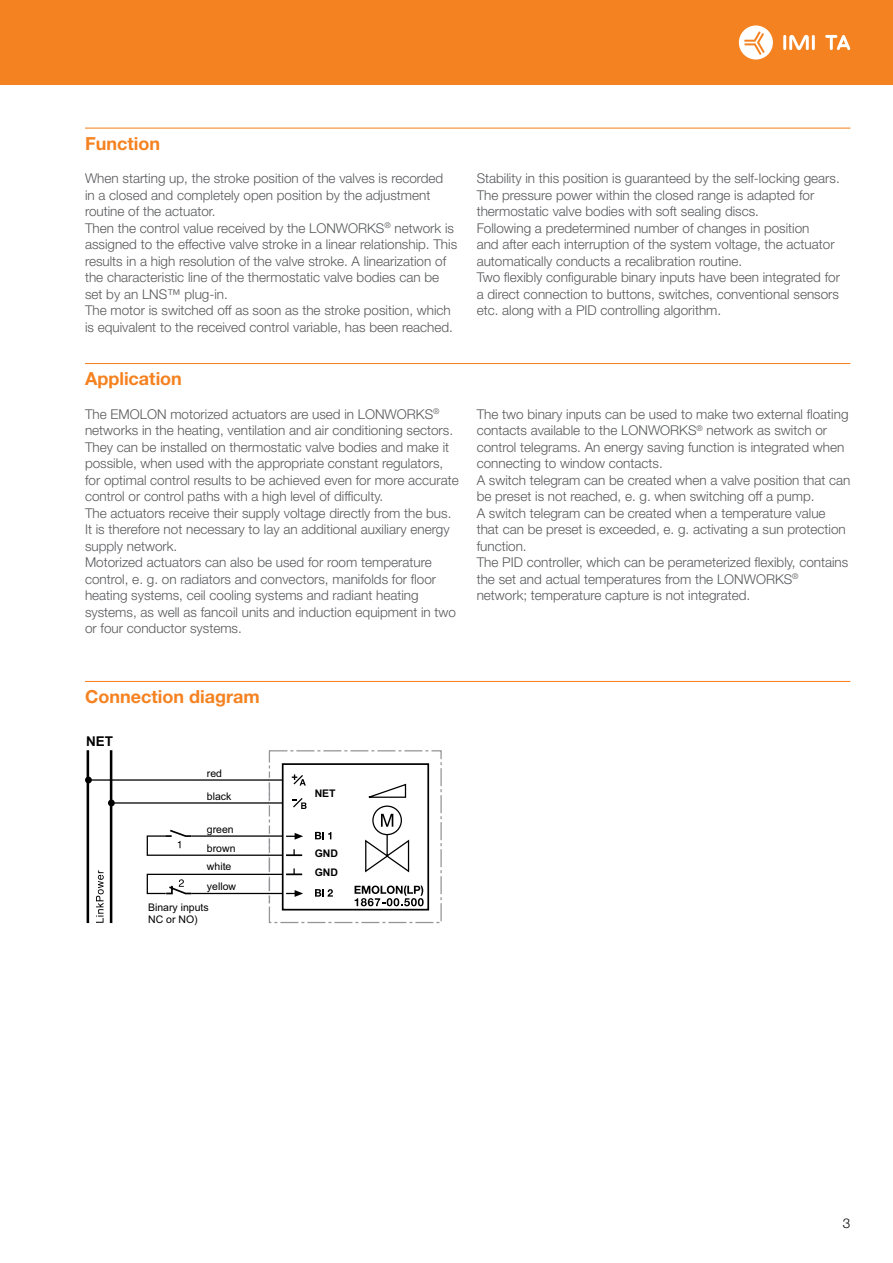
<style>
.page{position:relative;width:893px;height:1263px;background:#fff}
.page>*{position:absolute;margin:0;border:0;box-sizing:border-box;transform-origin:0 0}
.t1{font:700 18px "Helvetica Neue LT Std";color:#f58220}
.t2{font:300 13.5px/16.5px "Helvetica Neue LT Std";color:#58595b}
.t3{font:700 13.5px "Arial";color:#000}
.t4{font:300 13.5px "Helvetica Neue LT Std";color:#000}
.t5{font:10.5px/18.6px "Arial";color:#000}
.t6{font:700 10.5px/19px "Arial";color:#000}
</style>
<div class="page">
<div style="left:0;top:0;width:893px;height:85px;background:#f58220"></div>
<hr style="left:783px;top:35px;width:3px;height:15px;background:#fff">
<hr style="left:812px;top:35px;width:3px;height:15px;background:#fff">
<svg style="left:789px;top:35px;width:20px;height:15px"></svg>
<svg style="left:825px;top:35px;width:25px;height:15px"></svg>
<svg style="left:739px;top:25px;width:34px;height:35px"></svg>
<hr style="left:85px;top:128px;width:765px;height:1px;background:#f58220">
<hr style="left:85px;top:363px;width:765px;height:1px;background:#f58220">
<hr style="left:85px;top:681px;width:765px;height:1px;background:#f58220">
<div style="left:269px;top:750px;width:173px;height:173px;border:1px dashed #939598"></div>
<hr style="left:87px;top:750px;width:2px;height:173px;background:#000">
<hr style="left:110px;top:750px;width:2px;height:173px;background:#000">
<div style="left:282px;top:763px;width:147px;height:147px;border:2px solid #000"></div>
<svg style="left:96px;top:870px;width:8px;height:53px"></svg>
<hr style="left:91px;top:779px;width:191px;height:2px;background:#000">
<div style="left:85px;top:777px;width:7px;height:6px;background:#000;border-radius:50%"></div>
<hr style="left:114px;top:802px;width:169px;height:2px;background:#000">
<div style="left:108px;top:799px;width:7px;height:7px;background:#000;border-radius:50%"></div>
<svg style="left:146px;top:773px;width:278px;height:133px"></svg>
<h1 class="t1" style="left:85px;top:132px;width:77px">Function</h1>
<p class="t2" style="left:85px;top:170px;width:374px">When starting up, the stroke position of the valves is recorded<br>in a closed and completely open position by the adjustment routine of the actuator.<br>Then the control value received by the LONWORKS<sup>®</sup> network is assigned to the effective valve stroke in a linear relationship. This results in a high resolution of the valve stroke. A linearization of the characteristic line of the thermostatic valve bodies can be set by an LNS™ plug-in.<br>The motor is switched off as soon as the stroke position, which is equivalent to the received control variable, has been reached.</p>
<p class="t2" style="left:477px;top:170px;width:365px">Stability in this position is guaranteed by the self-locking gears.<br>The pressure power within the closed range is adapted for thermostatic valve bodies with soft sealing discs.<br>Following a predetermined number of changes in position<br>and after each interruption of the system voltage, the actuator automatically conducts a recalibration routine.<br>Two flexibly configurable binary inputs have been integrated for a direct connection to buttons, switches, conventional sensors etc. along with a PID controlling algorithm.</p>
<h1 class="t1" style="left:85px;top:368px;width:98px">Application</h1>
<p class="t2" style="left:85px;top:405px;width:375px">The EMOLON motorized actuators are used in LONWORKS<sup>® </sup>networks in the heating, ventilation and air conditioning sectors.<br>They can be installed on thermostatic valve bodies and make it possible, when used with the appropriate constant regulators, for optimal control results to be achieved even for more accurate control or control paths with a high level of difficulty.<br>The actuators receive their supply voltage directly from the bus.<br>It is therefore not necessary to lay an additional auxiliary energy supply network.<br>Motorized actuators can also be used for room temperature control, e. g. on radiators and convectors, manifolds for floor heating systems, ceil cooling systems and radiant heating systems, as well as fancoil units and induction equipment in two or four conductor systems.</p>
<p class="t2" style="left:477px;top:405px;width:375px">The two binary inputs can be used to make two external floating contacts available to the LONWORKS<sup>®</sup> network as switch or control telegrams. An energy saving function is integrated when connecting to window contacts.<br>A switch telegram can be created when a valve position that can be preset is not reached, e. g. when switching off a pump.<br>A switch telegram can be created when a temperature value that can be preset is exceeded, e. g. activating a sun protection function.<br>The PID controller, which can be perameterized flexibly, contains the set and actual temperatures from the LONWORKS<sup>® </sup>network; temperature capture is not integrated.</p>
<h1 class="t1" style="left:85px;top:686px;width:176px">Connection diagram</h1>
<p class="t3" style="left:86px;top:732px;width:29px">NET</p>
<p class="t5" style="left:207px;top:762px;width:26px;line-height:22.8px">red black</p>
<p class="t5" style="left:207px;top:820px;width:30px">green brown white</p>
<p class="t5" style="left:148px;top:876px;width:90px;line-height:20.4px;text-indent:59px">yellow<br>Binary inputs</p>
<p class="t5" style="left:148px;top:910px;width:51px">NC or NO)</p>
<p class="t6" style="left:315px;top:784px;width:22px">NET</p>
<p class="t6" style="left:315px;top:844px;width:25px">GND<br>GND</p>
<p class="t4" style="left:843px;top:1215px;width:9px">3</p>
</div>
